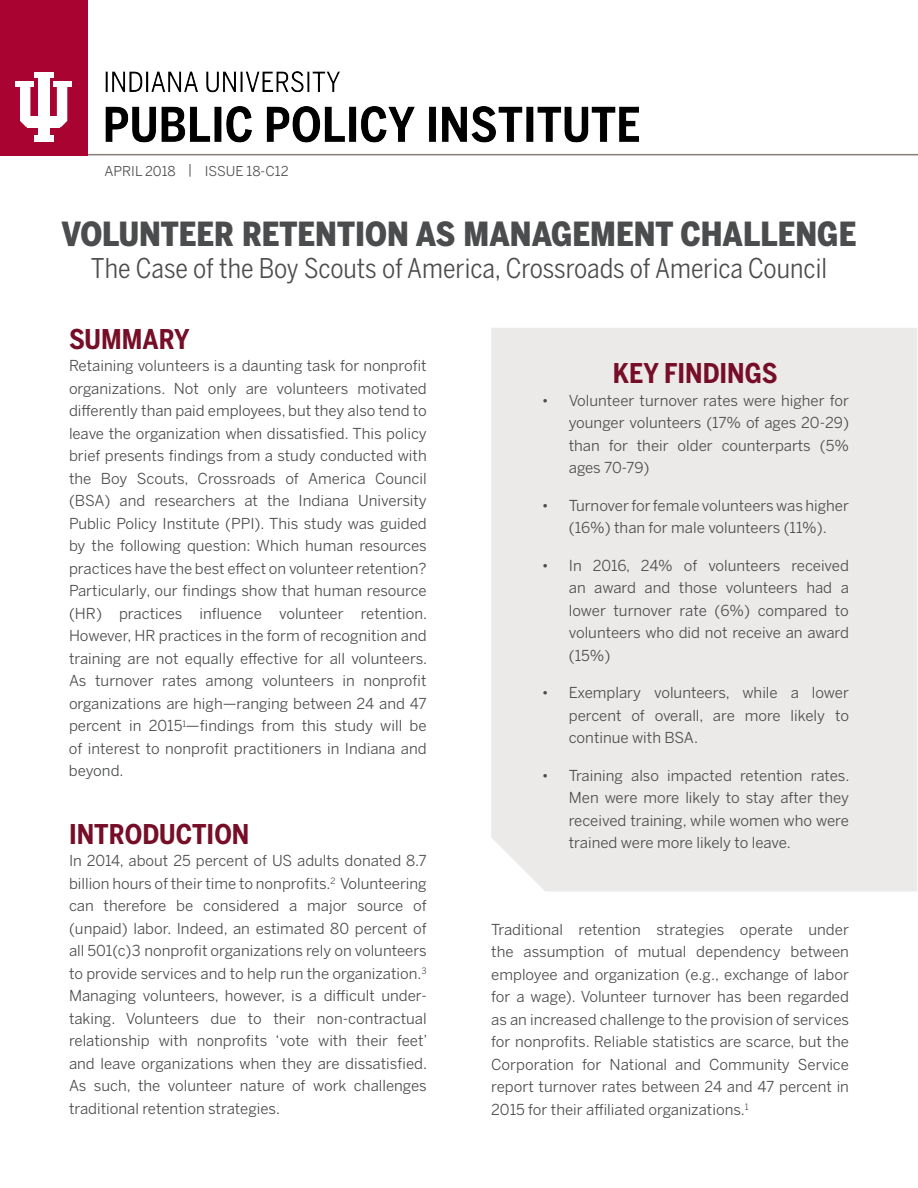
<style>
.page{position:relative;width:918px;height:1188px;background:#fff}
.page>*{position:absolute;margin:0;border:0;box-sizing:border-box;transform-origin:0 0}
.t1{font:900 33px "Benton Sans Cond";color:#4b4c4d}
.t2{font:27px "Benton Sans Cond";color:#4b4c4d}
.Section_Headline{font:700 27px "Benton Sans Cond";color:#770e28}
.Body_Text{font:15px/22.5px "Benton Sans";color:#4b4c4d;text-align:justify}
.Text{font:13.5px "Benton Sans";color:#4b4c4d}
</style>
<div class="page">
<hr style="left:87px;top:154px;width:831px;height:1px;background:#867d77">
<div style="left:0;top:0;width:87px;height:155px;background:#a90332"></div>
<img style="left:97px;top:71px;width:542px;height:85px">
<div style="left:491px;top:328px;width:426px;height:563px;background:#eceae9"></div>
<div style="left:34px;top:72px;width:19px;height:6px;background:#fff"></div>
<div style="left:38px;top:77px;width:11px;height:59px;background:#fff"></div>
<div style="left:34px;top:135px;width:19px;height:7px;background:#fff"></div>
<svg style="left:20px;top:87px;width:10px;height:40px"></svg>
<div style="left:16px;top:81px;width:18px;height:6px;background:#fff"></div>
<svg style="left:57px;top:87px;width:10px;height:40px"></svg>
<div style="left:53px;top:81px;width:18px;height:6px;background:#fff"></div>
<div style="left:27px;top:116px;width:33px;height:11px;background:#fff"></div>
<p class="Text" style="left:104px;top:163px;width:186px">APRIL 2018 | ISSUE 18-C12</p>
<h1 class="t1" style="left:62px;top:213px;width:796px">VOLUNTEER RETENTION AS MANAGEMENT CHALLENGE</h1>
<h1 class="t2" style="left:91px;top:252px;width:738px">The Case of the Boy Scouts of America, Crossroads of America Council</h1>
<p class="Section_Headline" style="left:69px;top:322px;width:122px">SUMMARY</p>
<p class="Body_Text" style="left:69px;top:355px;width:360px">Retaining volunteers is a daunting task for nonprofit organizations. Not only are volunteers motivated differently than paid employees, but they also tend to leave the organization when dissatisfied. This policy brief presents findings from a study conducted with the Boy Scouts, Crossroads of America Council (BSA) and researchers at the Indiana University Public Policy Institute (PPI). This study was guided by the following question: Which human resources practices have the best effect on volunteer retention?<br>Particularly, our findings show that human resource (HR) practices influence volunteer retention.<br>However, HR practices in the form of recognition and training are not equally effective for all volunteers.<br>As turnover rates among volunteers in nonprofit organizations are high—ranging between 24 and 47 percent in 2015<sup>1</sup>—findings from this study will be of interest to nonprofit practitioners in Indiana and beyond.</p>
<p class="Section_Headline" style="left:613px;top:357px;width:166px">KEY FINDINGS</p>
<p class="Body_Text" style="left:569px;top:389px;width:282px;text-indent:-27px">• Volunteer turnover rates were higher for younger volunteers (17% of ages 20-29) than for their older counterparts (5% ages 70-79)</p>
<p class="Body_Text" style="left:542px;top:494px;width:309px;text-align:center">• Turnover for female volunteers was higher (16%) than for male volunteers (11%).</p>
<p class="Body_Text" style="left:569px;top:554px;width:282px;text-indent:-27px">• In 2016, 24% of volunteers received an award and those volunteers had a lower turnover rate (6%) compared to volunteers who did not receive an award (15%)</p>
<p class="Body_Text" style="left:569px;top:682px;width:282px;text-indent:-27px">• Exemplary volunteers, while a lower percent of overall, are more likely to continue with BSA.</p>
<p class="Body_Text" style="left:569px;top:764px;width:282px;text-indent:-27px">• Training also impacted retention rates.<br>Men were more likely to stay after they received training, while women who were trained were more likely to leave.</p>
<p class="Section_Headline" style="left:69px;top:817px;width:182px">INTRODUCTION</p>
<p class="Body_Text" style="left:69px;top:850px;width:360px">In 2014, about 25 percent of US adults donated 8.7 billion hours of their time to nonprofits.<sup>2</sup> Volunteering can therefore be considered a major source of (unpaid) labor. Indeed, an estimated 80 percent of all 501(c)3 nonprofit organizations rely on volunteers to provide services and to help run the organization.<sup>3<br></sup>Managing volunteers, however, is a difficult under&shy;taking. Volunteers due to their non-contractual relationship with nonprofits ‘vote with their feet’ and leave organizations when they are dissatisfied.<br>As such, the volunteer nature of work challenges traditional retention strategies.</p>
<p class="Body_Text" style="left:491px;top:918px;width:359px">Traditional retention strategies operate under the assumption of mutual dependency between employee and organization (e.g., exchange of labor for a wage). Volunteer turnover has been regarded as an increased challenge to the provision of services for nonprofits. Reliable statistics are scarce, but the Corporation for National and Community Service report turnover rates between 24 and 47 percent in 2015 for their affiliated organizations.<sup>1</sup></p>
</div>
